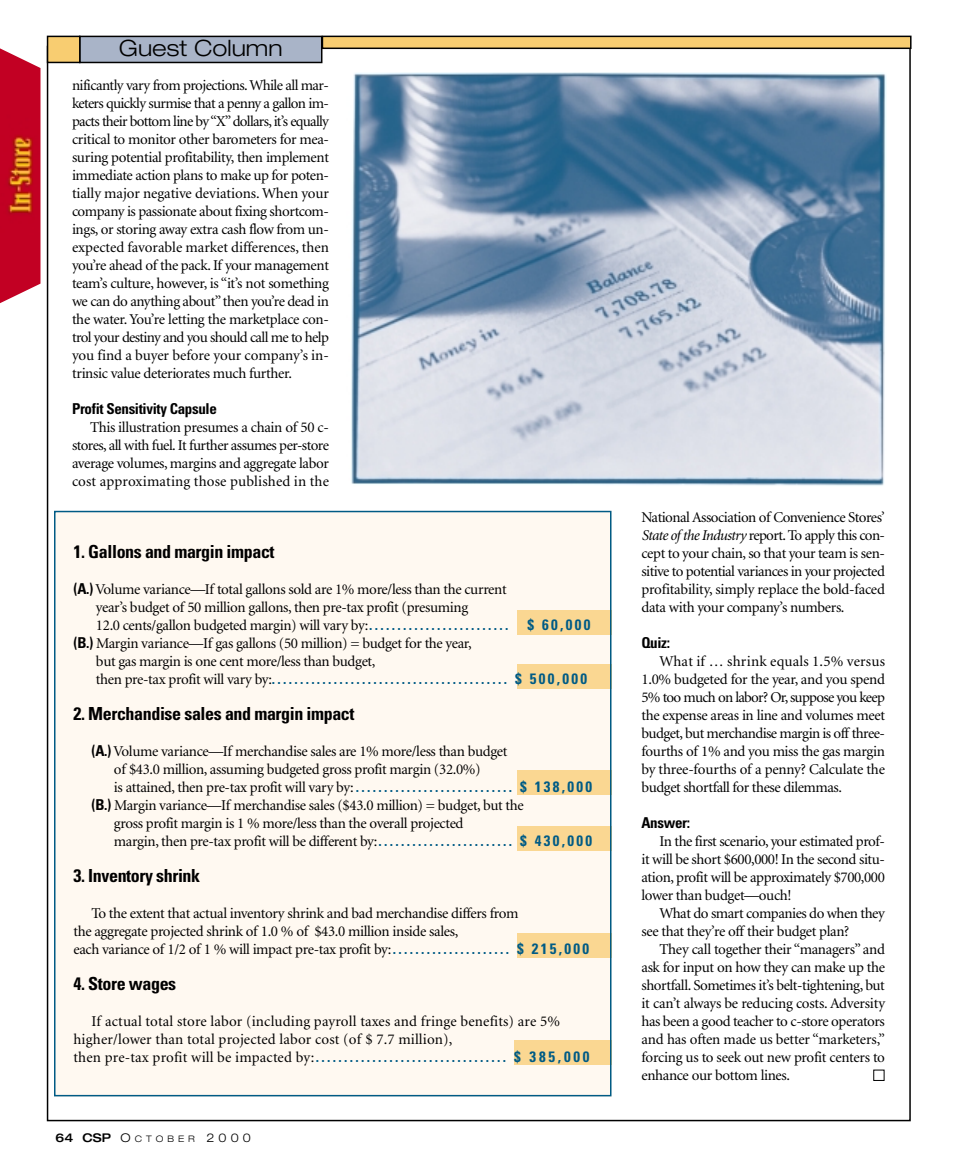
<style>
.page{position:relative;width:972px;height:1175px;background:#fff}
.page>*{position:absolute;margin:0;border:0;box-sizing:border-box;transform-origin:0 0}
.t1{font:300 expanded 22.5px "Helvetica Neue";color:#000}
.t2{font:700 condensed 18px "Univers";letter-spacing:-.02em;color:#000}
.t3{font:15px/18px "Minion";letter-spacing:-.025em;color:#000;text-align:justify}
.t4{font:700 condensed 15px "Univers";letter-spacing:.155em;color:#005b85}
.t5{font:15px/18px "Minion";letter-spacing:.01em;color:#000}
.t6{font:700 condensed 15px "Univers";letter-spacing:-.02em;color:#000}
.t7{font:15px "Zapf Dingbats";color:#fff}
.t8{font:300 expanded 9px "Helvetica Neue";letter-spacing:.445em;color:#000}
.s1{font-family:"Univers";font-weight:700;font-stretch:condensed}
.s2{font-family:"Univers";font-weight:700;font-stretch:condensed;color:#005b85}
.s3{font-family:"Minion";font-weight:400;font-stretch:normal;color:#000}
.s4{font-weight:500;font-size:12px}
.s5{font-size:12px}
.s6{font-style:italic}
</style>
<div class="page">
<div style="left:54px;top:511px;width:558px;height:585px;background:#fff9f1"></div>
<div style="left:80px;top:36px;width:242px;height:26px;background:#a9b4c8"></div>
<div style="left:79px;top:36px;width:243px;height:27px;border:2px solid #000"></div>
<div style="left:48px;top:36px;width:32px;height:26px;background:#f8cd71"></div>
<div style="left:47px;top:36px;width:34px;height:27px;border:2px solid #000"></div>
<img style="left:0;top:48px;width:40px;height:256px">
<div style="left:514px;top:1039px;width:98px;height:25px;background:#fad792"></div>
<div style="left:518px;top:933px;width:94px;height:25px;background:#fad792"></div>
<div style="left:518px;top:826px;width:94px;height:24px;background:#fad792"></div>
<div style="left:518px;top:770px;width:94px;height:24px;background:#fad792"></div>
<div style="left:518px;top:664px;width:94px;height:24px;background:#fad792"></div>
<div style="left:518px;top:611px;width:94px;height:24px;background:#fad792"></div>
<div style="left:54px;top:511px;width:558px;height:585px;border:2px solid #005b85"></div>
<img style="left:351px;top:72px;width:535px;height:414px">
<div style="left:322px;top:36px;width:589px;height:12px;background:#f8cd71"></div>
<div style="left:322px;top:36px;width:590px;height:13px;border:2px solid #000"></div>
<h1 class="t1" style="left:119px;top:40px;width:165px">Guest Column</h1>
<p class="t3" style="left:72px;top:77px;width:259px">nificantly vary from projections.While all mar&shy;keters quickly surmise that a penny a gallon im&shy;pacts their bottom line by “X”dollars, it’s equally critical to monitor other barometers for mea&shy;suring potential profitability, then implement immediate action plans to make up for poten&shy;tially major negative deviations. When your company is passionate about fixing shortcom&shy;ings, or storing away extra cash flow from un&shy;expected favorable market differences, then you’re ahead of the pack. If your management team’s culture, however, is “it’s not something we can do anything about”then you’re dead in the water. You’re letting the marketplace con&shy;trol your destiny and you should call me to help you find a buyer before your company’s in&shy;trinsic value deteriorates much further.</p>
<p class="t6" style="left:72px;top:403px;width:146px">Profit Sensitivity Capsule</p>
<p class="t3" style="left:72px;top:419px;width:258px;text-indent:18px">This illustration presumes a chain of 50 c&shy;stores, all with fuel. It further assumes per-store average volumes, margins and aggregate labor cost approximating those published in the</p>
<p class="t2" style="left:74px;top:545px;width:203px">1. Gallons and margin impact</p>
<p class="t3" style="left:96px;top:581px;width:414px;text-align:left;text-indent:-22px"><span class="s1">(A.)</span> Volume variance—If total gallons sold are 1% more/less than the current year’s budget of 50 million gallons, then pre-tax profit (presuming<br>12.0 cents/gallon budgeted margin) will vary by:<span class="s2">. . . . . . . . . . . . . . . . . . . . . . . . .</span></p>
<p class="t4" style="left:528px;top:619px;width:64px">$ 60,000</p>
<p class="t3" style="left:96px;top:635px;width:377px;text-indent:-22px"><span class="s1">(B.)</span> Margin variance—If gas gallons (50 million) = budget for the year, but gas margin is one cent more/less than budget,</p>
<p class="t4" style="left:96px;top:673px;width:492px"><span class="s3">then pre-tax profit will vary by:</span>.......................................... $ 500,000</p>
<p class="t2" style="left:74px;top:707px;width:283px">2. Merchandise sales and margin impact</p>
<p class="t3" style="left:92px;top:743px;width:417px"><span class="s1">(A.)</span> Volume variance—If merchandise sales are 1% more/less than budget</p>
<p class="t3" style="left:114px;top:761px;width:368px">of $43.0 million, assuming budgeted gross profit margin (32.0%)</p>
<p class="t3" style="left:114px;top:779px;width:480px">is attained,then pre-tax profit will vary by:<span class="s2">............................ $ 138,000</span></p>
<p class="t3" style="left:92px;top:797px;width:434px"><span class="s1">(B.)</span> Margin variance—If merchandise sales ($43.0 million) = budget, but the</p>
<p class="t3" style="left:114px;top:815px;width:351px">gross profit margin is 1 % more/less than the overall projected</p>
<p class="t3" style="left:114px;top:833px;width:480px">margin, then pre-tax profit will be different by:<span class="s2">. . . . . . . . . . . . . . . . . . . . . . . . $ 4 3 0 , 0 0 0</span></p>
<p class="t2" style="left:74px;top:869px;width:128px">3. Inventory shrink</p>
<p class="t3" style="left:74px;top:905px;width:517px;text-align:left;text-indent:18px">To the extent that actual inventory shrink and bad merchandise differs from<br>the aggregate projected shrink of 1.0 % of $43.0 million inside sales,<br>each variance of 1/2 of 1 % will impact pre-tax profit by:<span class="s2">. . . . . . . . . . . . . . . . . . . . . $ 2 1 5 , 0 0 0</span></p>
<p class="t2" style="left:74px;top:977px;width:104px">4. Store wages</p>
<p class="t5" style="left:74px;top:1013px;width:488px;text-indent:18px">If actual total store labor (including payroll taxes and fringe benefits) are 5% higher/lower than total projected labor cost (of $ 7.7 million),</p>
<p class="t4" style="left:74px;top:1051px;width:518px"><span class="s3">then pre-tax profit will be impacted by:</span>.................................. $ 385,000</p>
<p class="t8" style="left:56px;top:1135px;width:197px"><span class="s4">64 CSP</span> <span class="s5">O</span>CTOBER <span class="s5">2000</span></p>
<p class="t3" style="left:642px;top:509px;width:245px">National Association of Convenience Stores’ <span class="s6">State of the Industry</span> report. To apply this con&shy;cept to your chain, so that your team is sen&shy;sitive to potential variances in your projected profitability, simply replace the bold-faced data with your company’s numbers.</p>
<p class="t6" style="left:642px;top:637px;width:30px">Quiz:</p>
<p class="t3" style="left:641px;top:653px;width:245px;text-indent:18px">What if … shrink equals 1.5% versus 1.0% budgeted for the year, and you spend 5% too much on labor? Or, suppose you keep the expense areas in line and volumes meet budget, but merchandise margin is off three&shy;fourths of 1% and you miss the gas margin by three-fourths of a penny? Calculate the budget shortfall for these dilemmas.</p>
<p class="t6" style="left:642px;top:817px;width:50px">Answer:</p>
<p class="t3" style="left:642px;top:833px;width:245px;text-indent:18px">In the first scenario, your estimated prof&shy;it will be short $600,000! In the second situ&shy;ation, profit will be approximately $700,000 lower than budget—ouch!</p>
<p class="t3" style="left:641px;top:905px;width:245px;text-indent:18px">What do smart companies do when they see that they’re off their budget plan?</p>
<p class="t3" style="left:641px;top:941px;width:245px;text-indent:18px">They call together their “managers” and ask for input on how they can make up the shortfall. Sometimes it’s belt-tightening, but it can’t always be reducing costs. Adversity has been a good teacher to c-store operators and has often made us better “marketers,” forcing us to seek out new profit centers to enhance our bottom lines.</p>
<p class="t7" style="left:873px;top:1068px;width:13px">■</p>
</div>
